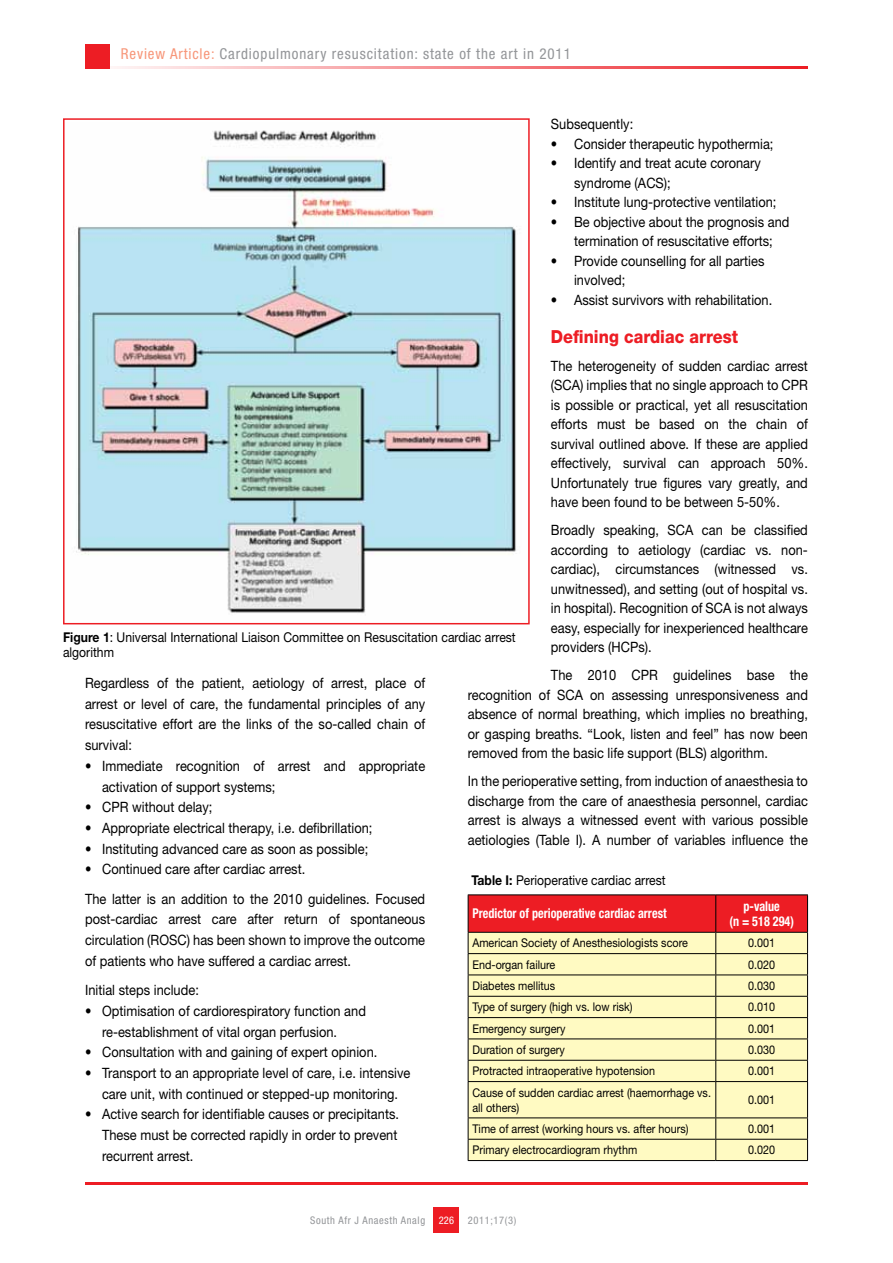
<style>
.page{position:relative;width:893px;height:1263px;background:#fff}
.page>*{position:absolute;margin:0;border:0;box-sizing:border-box;transform-origin:0 0}
.t1{font:800 18px "Helvetica Neue LT Std";color:#ed1d24;scale:.9 1}
.t2{font:condensed 15px "Helvetica Neue LT Std";letter-spacing:.06em;color:#939598}
.t3{font:14.25px/19.5px "Helvetica Neue LT Std";color:#000;text-align:justify;scale:.9 1}
.t4{font:13.5px/15px "Helvetica Neue LT Std";color:#000;scale:.9 1}
.t5{font:700 condensed 13.5px/15px "Helvetica Neue LT Std";color:#fff;text-align:center;scale:.9 1}
.t6{font:12px/15px "Helvetica Neue LT Std";color:#000;scale:.9 1}
.t7{font:condensed 10.5px "Helvetica Neue LT Std";letter-spacing:.06em;color:#939598}
.t8{font:condensed 10.5px "Helvetica Neue LT Std";color:#fff}
.s1{color:#f79679}
.s2{font-weight:700}
</style>
<div class="page">
<hr style="left:85px;top:66px;width:723px;height:2px;background:#ed1d24">
<div style="left:85px;top:44px;width:24px;height:24px;background:#ed1d24"></div>
<div style="left:434px;top:1208px;width:25px;height:25px;background:#ed1d24"></div>
<hr style="left:85px;top:1182px;width:723px;height:2px;background:#ed1d24">
<img style="left:76px;top:130px;width:441px;height:483px">
<div style="left:63px;top:118px;width:467px;height:506px;border:2px solid #ed1d24"></div>
<div style="left:469px;top:1082px;width:338px;height:78px;background:#fffac2"></div>
<hr style="left:468px;top:894px;width:248px;height:1px;background:#000">
<hr style="left:716px;top:894px;width:92px;height:1px;background:#000">
<svg style="left:468px;top:895px;width:340px;height:186px;background:#efc299"></svg>
<hr style="left:468px;top:1081px;width:248px;height:1px;background:#000">
<hr style="left:468px;top:1082px;width:1px;height:35px;background:#000">
<hr style="left:716px;top:1081px;width:92px;height:1px;background:#000">
<hr style="left:715px;top:1082px;width:1px;height:35px;background:#000">
<hr style="left:807px;top:1082px;width:1px;height:35px;background:#000">
<hr style="left:468px;top:1117px;width:248px;height:1px;background:#000">
<hr style="left:716px;top:1117px;width:92px;height:1px;background:#000">
<hr style="left:468px;top:1139px;width:248px;height:1px;background:#000">
<svg style="left:468px;top:1118px;width:1px;height:42px"></svg>
<hr style="left:716px;top:1139px;width:92px;height:1px;background:#000">
<svg style="left:715px;top:1118px;width:1px;height:42px"></svg>
<svg style="left:807px;top:1118px;width:1px;height:42px"></svg>
<hr style="left:468px;top:1160px;width:248px;height:1px;background:#000">
<hr style="left:716px;top:1160px;width:92px;height:1px;background:#000">
<p class="t2" style="left:121px;top:45px;width:452px"><span class="s1">Review Article:</span> Cardiopulmonary resuscitation: state of the art in 2011</p>
<p class="t3" style="left:551px;top:114px;width:93px">Subsequently:</p>
<p class="t3" style="left:551px;top:134px;width:249px">• Consider therapeutic hypothermia;</p>
<p class="t3" style="left:574px;top:153px;width:209px;text-indent:-23px">• Identify and treat acute coronary syndrome (ACS);</p>
<p class="t3" style="left:551px;top:192px;width:252px">• Institute lung-protective ventilation;</p>
<p class="t3" style="left:551px;top:212px;width:267px;text-align:center">• Be objective about the prognosis and termination of resuscitative efforts;</p>
<p class="t3" style="left:574px;top:251px;width:213px;text-indent:-23px">• Provide counselling for all parties involved;</p>
<p class="t3" style="left:551px;top:290px;width:247px">• Assist survivors with rehabilitation.</p>
<p class="t1" style="left:551px;top:326px;width:209px">Defining cardiac arrest</p>
<p class="t3" style="left:551px;top:356px;width:287px">The heterogeneity of sudden cardiac arrest (SCA) implies that no single approach to CPR is possible or practical, yet all resuscitation efforts must be based on the chain of survival outlined above. If these are applied effectively, survival can approach 50%.<br>Unfortunately true figures vary greatly, and have been found to be between 5-50%.</p>
<p class="t3" style="left:551px;top:520px;width:287px">Broadly speaking, SCA can be classified according to aetiology (cardiac vs. non&shy;cardiac), circumstances (witnessed vs. unwitnessed), and setting (out of hospital vs. in hospital). Recognition of SCA is not always easy, especially for inexperienced healthcare providers (HCPs).</p>
<p class="t3" style="left:468px;top:665px;width:379px;text-indent:83px">The 2010 CPR guidelines base the recognition of SCA on assessing unresponsiveness and absence of normal breathing, which implies no breathing, or gasping breaths. “Look, listen and feel” has now been removed from the basic life support (BLS) algorithm.</p>
<p class="t3" style="left:468px;top:771px;width:379px">In the perioperative setting, from induction of anaesthesia to discharge from the care of anaesthesia personnel, cardiac arrest is always a witnessed event with various possible aetiologies (Table I). A number of variables influence the</p>
<p class="t4" style="left:63px;top:629px;width:505px"><span class="s2">Figure 1</span>: Universal International Liaison Committee on Resuscitation cardiac arrest algorithm</p>
<p class="t3" style="left:85px;top:672px;width:379px;line-height:20.7px">Regardless of the patient, aetiology of arrest, place of arrest or level of care, the fundamental principles of any resuscitative effort are the links of the so-called chain of survival:</p>
<p class="t3" style="left:102px;top:755px;width:361px;line-height:20.7px;text-indent:-17px">• Immediate recognition of arrest and appropriate activation of support systems;</p>
<p class="t3" style="left:85px;top:797px;width:143px">• CPR without delay;</p>
<p class="t3" style="left:85px;top:818px;width:321px">• Appropriate electrical therapy, i.e. defibrillation;</p>
<p class="t3" style="left:85px;top:839px;width:316px">• Instituting advanced care as soon as possible;</p>
<p class="t3" style="left:85px;top:854px;width:379px;line-height:29.2px">• Continued care after cardiac arrest.<br>The latter is an addition to the 2010 guidelines. Focused</p>
<p class="t3" style="left:85px;top:909px;width:379px;line-height:20.7px">post-cardiac arrest care after return of spontaneous circulation (ROSC) has been shown to improve the outcome of patients who have suffered a cardiac arrest.</p>
<p class="t3" style="left:85px;top:980px;width:128px">Initial steps include:</p>
<p class="t3" style="left:102px;top:1000px;width:295px;line-height:20.7px;text-indent:-17px">• Optimisation of cardiorespiratory function and re-establishment of vital organ perfusion.</p>
<p class="t3" style="left:85px;top:1042px;width:326px">• Consultation with and gaining of expert opinion.</p>
<p class="t3" style="left:85px;top:1062px;width:363px;line-height:20.7px;text-align:center">• Transport to an appropriate level of care, i.e. intensive care unit, with continued or stepped-up monitoring.</p>
<p class="t3" style="left:102px;top:1104px;width:332px;line-height:20.7px;text-indent:-17px">• Active search for identifiable causes or precipitants.<br>These must be corrected rapidly in order to prevent recurrent arrest.</p>
<p class="t4" style="left:471px;top:873px;width:217px"><span class="s2">Table I:</span> Perioperative cardiac arrest</p>
<p class="t5" style="left:472px;top:906px;width:217px">Predictor of perioperative cardiac arrest</p>
<p class="t5" style="left:729px;top:898px;width:73px">p-value<br>(n = 518 294)</p>
<p class="t6" style="left:472px;top:935px;width:241px">American Society of Anesthesiologists score</p>
<p class="t6" style="left:748px;top:935px;width:32px">0.001</p>
<p class="t6" style="left:472px;top:957px;width:94px">End-organ failure</p>
<p class="t6" style="left:748px;top:957px;width:32px">0.020</p>
<p class="t6" style="left:472px;top:978px;width:94px">Diabetes mellitus</p>
<p class="t6" style="left:748px;top:978px;width:32px">0.030</p>
<p class="t6" style="left:472px;top:999px;width:180px">Type of surgery (high vs. low risk)</p>
<p class="t6" style="left:748px;top:999px;width:32px">0.010</p>
<p class="t6" style="left:472px;top:1020px;width:105px">Emergency surgery</p>
<p class="t6" style="left:748px;top:1020px;width:32px">0.001</p>
<p class="t6" style="left:472px;top:1042px;width:104px">Duration of surgery</p>
<p class="t6" style="left:748px;top:1042px;width:32px">0.030</p>
<p class="t6" style="left:472px;top:1063px;width:205px">Protracted intraoperative hypotension</p>
<p class="t6" style="left:748px;top:1063px;width:32px">0.001</p>
<p class="t6" style="left:472px;top:1084px;width:267px">Cause of sudden cardiac arrest (haemorrhage vs. all others)</p>
<p class="t6" style="left:748px;top:1092px;width:32px">0.001</p>
<p class="t6" style="left:472px;top:1121px;width:242px">Time of arrest (working hours vs. after hours)</p>
<p class="t6" style="left:748px;top:1121px;width:32px">0.001</p>
<p class="t6" style="left:472px;top:1142px;width:185px">Primary electrocardiogram rhythm</p>
<p class="t6" style="left:748px;top:1142px;width:32px">0.020</p>
<p class="t7" style="left:310px;top:1214px;width:117px">South Afr J Anaesth Analg</p>
<p class="t8" style="left:439px;top:1214px;width:17px">226</p>
<p class="t7" style="left:468px;top:1214px;width:50px">2011;17(3)</p>
</div>
